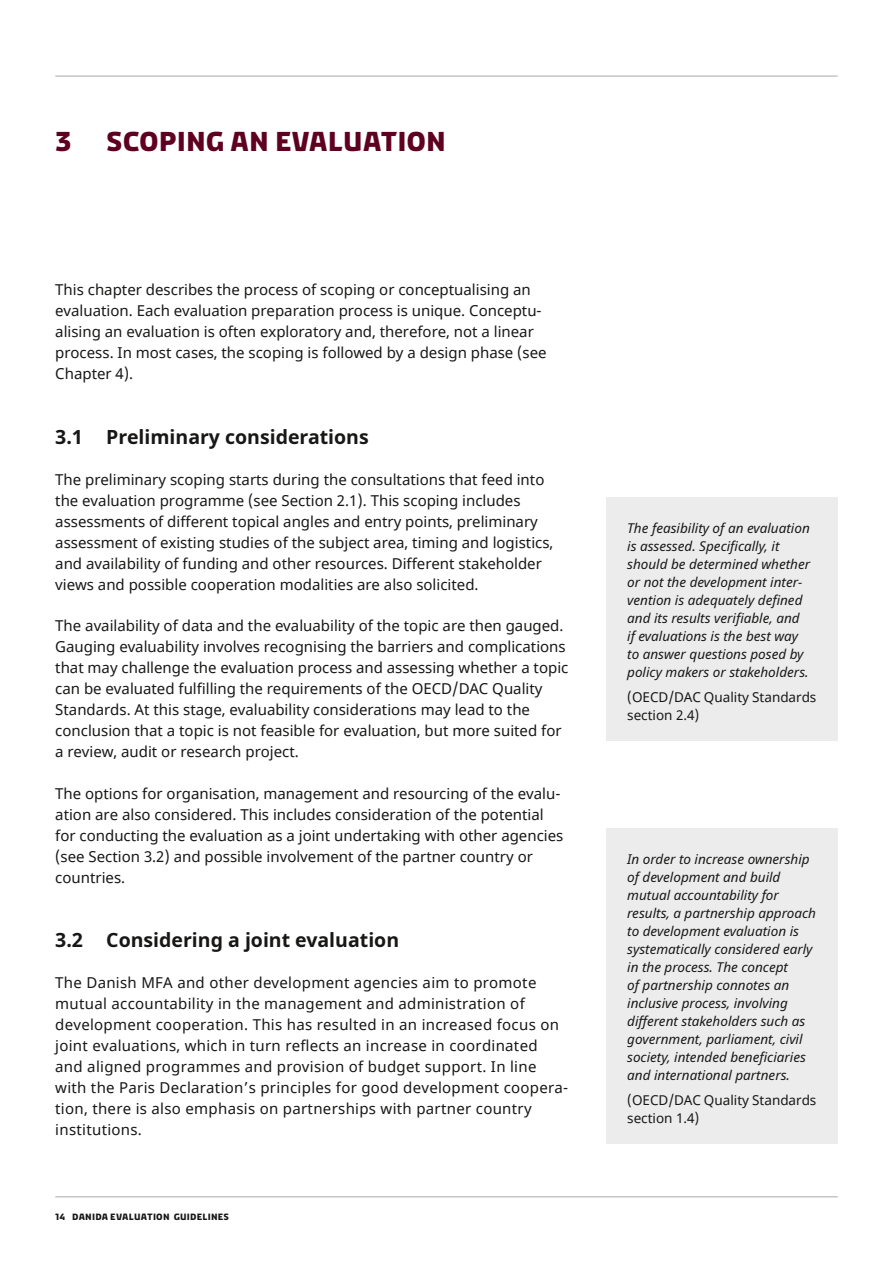
<style>
.page{position:relative;width:893px;height:1263px;background:#fff}
.page>*{position:absolute;margin:0;border:0;box-sizing:border-box;transform-origin:0 0}
.t1{font:700 27px "Diplomacy";color:#5f0021}
.t2{font:700 19.5px "Noto Sans";color:#181716}
.Body_Noto_serif{font:15px/21px "Noto Sans";color:#181716}
.Body_Noto_serif-2{font:15px/21px "Noto Sans";letter-spacing:.02em;color:#181716}
.t3{font:italic 13.5px/18px "Noto Sans";color:#181716}
.t4{font:13.5px/18px "Noto Sans";color:#181716}
.t5{font:700 9px "Diplomacy";letter-spacing:.02em;color:#181716}
</style>
<div class="page">
<hr style="left:55px;top:75px;width:783px;height:2px;background:#c5c6c6">
<hr style="left:55px;top:1196px;width:783px;height:1px;background:#c5c6c6">
<div style="left:606px;top:497px;width:232px;height:244px;background:#ececec"></div>
<div style="left:606px;top:828px;width:232px;height:316px;background:#ececec"></div>
<p class="t1" style="left:55px;top:124px;width:18px">3</p>
<p class="t1" style="left:106px;top:124px;width:341px">SCOPING AN EVALUATION</p>
<p class="Body_Noto_serif" style="left:55px;top:280px;width:493px">This chapter describes the process of scoping or conceptualising an evaluation. Each evaluation preparation process is unique. Conceptu&shy;alising an evaluation is often exploratory and, therefore, not a linear process. In most cases, the scoping is followed by a design phase (see Chapter 4).</p>
<p class="t2" style="left:55px;top:423px;width:315px">3.1 Preliminary considerations</p>
<p class="Body_Noto_serif" style="left:55px;top:470px;width:500px">The preliminary scoping starts during the consultations that feed into the evaluation programme (see Section 2.1). This scoping includes assessments of different topical angles and entry points, preliminary assessment of existing studies of the subject area, timing and logistics, and availability of funding and other resources. Different stakeholder views and possible cooperation modalities are also solicited.</p>
<p class="Body_Noto_serif" style="left:55px;top:616px;width:515px">The availability of data and the evaluability of the topic are then gauged.<br>Gauging evaluability involves recognising the barriers and complications that may challenge the evaluation process and assessing whether a topic can be evaluated fulfilling the requirements of the OECD/DAC Quality Standards. At this stage, evaluability considerations may lead to the conclusion that a topic is not feasible for evaluation, but more suited for a review, audit or research project.</p>
<p class="Body_Noto_serif" style="left:55px;top:783px;width:510px">The options for organisation, management and resourcing of the evalu&shy;ation are also considered. This includes consideration of the potential for conducting the evaluation as a joint undertaking with other agencies (see Section 3.2) and possible involvement of the partner country or countries.</p>
<p class="t2" style="left:55px;top:926px;width:345px">3.2 Considering a joint evaluation</p>
<p class="Body_Noto_serif-2" style="left:55px;top:973px;width:515px">The Danish MFA and other development agencies aim to promote mutual accountability in the management and administration of development cooperation. This has resulted in an increased focus on joint evaluations, which in turn reflects an increase in coordinated and aligned programmes and provision of budget support. In line with the Paris Declaration’s principles for good development coopera&shy;tion, there is also emphasis on partnerships with partner country institutions.</p>
<p class="t5" style="left:55px;top:1211px;width:175px">14 DANIDA EVALUATION GUIDELINES</p>
<p class="t3" style="left:627px;top:519px;width:184px">The feasibility of an evaluation is assessed. Specifically, it should be determined whether or not the development inter&shy;vention is adequately defined and its results verifiable, and if evaluations is the best way to answer questions posed by policy makers or stakeholders.</p>
<p class="t4" style="left:627px;top:688px;width:191px">(OECD/DAC Quality Standards section 2.4)</p>
<p class="t3" style="left:627px;top:850px;width:190px">In order to increase ownership of development and build mutual accountability for results, a partnership approach to development evaluation is systematically considered early in the process. The concept<br>of partnership connotes an inclusive process, involving different stakeholders such as government, parliament, civil society, intended beneficiaries and international partners.</p>
<p class="t4" style="left:627px;top:1091px;width:191px">(OECD/DAC Quality Standards section 1.4)</p>
</div>
